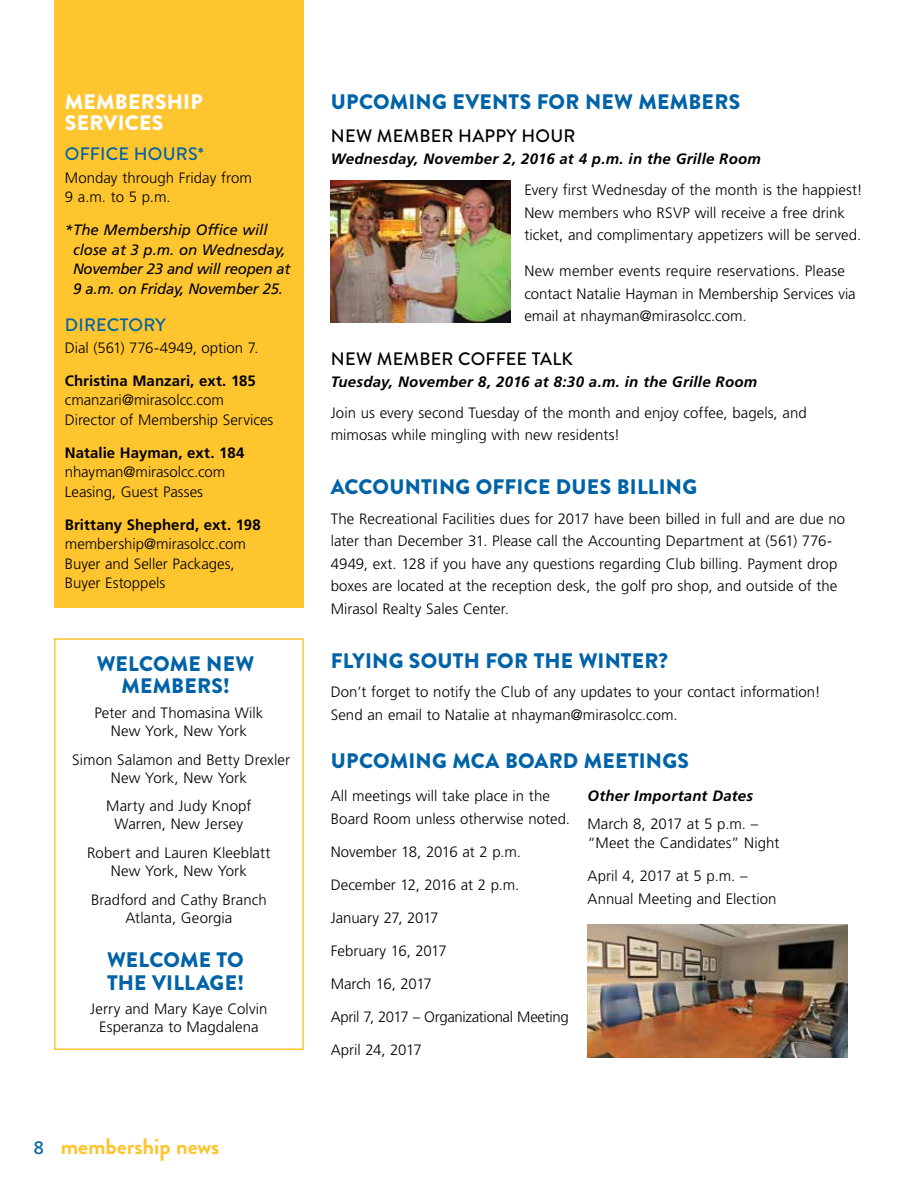
<style>
.page{position:relative;width:918px;height:1188px;background:#fff}
.page>*{position:absolute;margin:0;border:0;box-sizing:border-box;transform-origin:0 0}
.t1{font:700 22.5px "Brandon Grotesque";color:#ffc52f}
.t2{font:900 21px/22.5px "Brandon Grotesque";letter-spacing:.015em;color:#0063a7}
.t3{font:900 21px/21px "Brandon Grotesque";letter-spacing:.02em;color:#fff}
.t4{font:500 18px "Brandon Grotesque";letter-spacing:.01em;color:#000}
.t5{font:500 18px "Brandon Grotesque";letter-spacing:.015em;color:#0063a7}
.t6{font:18px "Frutiger LT Std";color:#0063a7}
.t7{font:300 15px/22.5px "Frutiger LT Std";color:#000}
.t8{font:italic 700 15px "Frutiger LT Std";letter-spacing:.015em;color:#000}
.t9{font:italic 15px/19.5px "Frutiger LT Std";letter-spacing:-.02em;color:#000}
.t10{font:700 15px "Frutiger LT Std";letter-spacing:.005em;color:#000}
.t11{font:300 15px "Frutiger LT Std";letter-spacing:-.025em;color:#000}
</style>
<div class="page">
<div style="left:54px;top:0;width:250px;height:608px;background:#ffc52f"></div>
<div style="left:54px;top:638px;width:250px;height:412px;border:2px solid #ffc52f"></div>
<img style="left:331px;top:181px;width:180px;height:142px">
<img style="left:588px;top:925px;width:259px;height:132px">
<h2 class="t3" style="left:65px;top:92px;width:129px">MEMBERSHIP<br>SERVIC</h2>
<h2 class="t3" style="left:139px;top:113px;width:24px">ES</h2>
<p class="t5" style="left:65px;top:142px;width:141px">OFFICE HOURS*</p>
<p class="t7" style="left:65px;top:168px;width:189px;line-height:19.5px">Monday through Friday from<br>9 a.m. to 5 p.m.</p>
<p class="t9" style="left:73px;top:220px;width:219px;text-indent:-8px">*The Membership Office will close at 3 p.m. on Wednesday,<br>November 23 and will reopen at<br>9 a.m. on Friday, November 25.</p>
<p class="t5" style="left:65px;top:312px;width:102px">DIRECTORY</p>
<p class="t7" style="left:65px;top:337px;width:196px">Dial (561) 776-4949, option 7.</p>
<p class="t10" style="left:65px;top:372px;width:193px">Christina Manzari, ext. 185</p>
<p class="t7" style="left:65px;top:391px;width:210px;line-height:19.5px">cmanzari@mirasolcc.com<br>Director of Membership Services</p>
<p class="t10" style="left:65px;top:444px;width:181px">Natalie Hayman, ext. 184</p>
<p class="t7" style="left:65px;top:463px;width:162px;line-height:19.5px">nhayman@mirasolcc.com<br>Leasing, Guest Passes</p>
<p class="t10" style="left:65px;top:516px;width:197px">Brittany Shepherd, ext. 198</p>
<p class="t7" style="left:65px;top:535px;width:183px;line-height:19.5px">membership@mirasolcc.com<br>Buyer and Seller Packages,<br>Buyer Estoppels</p>
<h2 class="t2" style="left:121px;top:652px;width:110px;text-indent:-25px">WELCOME NEW<br>MEMBERS!</h2>
<p class="t7" style="left:94px;top:704px;width:171px;line-height:18px;text-align:center">Peter and Thomasina Wilk<br>New York, New York</p>
<p class="t7" style="left:72px;top:751px;width:219px;line-height:18px;text-align:center">Simon Salamon and Betty Drexler<br>New York, New York</p>
<p class="t7" style="left:106px;top:797px;width:147px;line-height:18px;text-align:center">Marty and Judy Knopf<br>Warren, New Jersey</p>
<p class="t7" style="left:87px;top:844px;width:185px;line-height:18px;text-align:center">Robert and Lauren Kleeblatt<br>New York, New York</p>
<p class="t7" style="left:91px;top:891px;width:177px;line-height:18px;text-align:center">Bradford and Cathy Branch<br>Atlanta, Georgia</p>
<h2 class="t2" style="left:107px;top:949px;width:47px">WELCOM</h2>
<h2 class="t2" style="left:199px;top:949px;width:32px">E TO</h2>
<h2 class="t2" style="left:107px;top:971px;width:58px">THE VILLAG</h2>
<h2 class="t2" style="left:225px;top:971px;width:21px">E!</h2>
<p class="t7" style="left:90px;top:1000px;width:179px;line-height:18px;text-align:center">Jerry and Mary Kaye Colvin<br>Esperanza to Magdalena</p>
<p class="t6" style="left:34px;top:1137px;width:12px">8</p>
<h1 class="t1" style="left:61px;top:1131px;width:160px">membership news</h1>
<h2 class="t2" style="left:331px;top:91px;width:31px">UPCOMING</h2>
<h2 class="t2" style="left:452px;top:91px;width:54px">EVENTS</h2>
<h2 class="t2" style="left:537px;top:91px;width:15px">FOR</h2>
<h2 class="t2" style="left:585px;top:91px;width:142px">NEW MEMBERS</h2>
<p class="t4" style="left:331px;top:124px;width:100px">NEW MEMBER</p>
<p class="t4" style="left:458px;top:124px;width:27px">HAPPY</p>
<p class="t4" style="left:521px;top:124px;width:28px">HOUR</p>
<p class="t8" style="left:331px;top:150px;width:432px">Wednesday, November 2, 2016 at 4 p.m. in the Grille Room</p>
<p class="t7" style="left:524px;top:179px;width:340px">Every first Wednesday of the month is the happiest!<br>New members who RSVP will receive a free drink ticket, and complimentary appetizers will be served.</p>
<p class="t7" style="left:524px;top:260px;width:333px">New member events require reservations. Please contact Natalie Hayman in Membership Services via email at nhayman@mirasolcc.com.</p>
<p class="t4" style="left:331px;top:346px;width:100px">NEW MEMBER</p>
<p class="t4" style="left:458px;top:346px;width:25px">COFFEE</p>
<p class="t4" style="left:532px;top:346px;width:43px">TAL K</p>
<p class="t8" style="left:331px;top:373px;width:428px">Tuesday, November 8, 2016 at 8:30 a.m. in the Grille Room</p>
<p class="t7" style="left:331px;top:401px;width:478px">Join us every second Tuesday of the month and enjoy coffee, bagels, and mimosas while mingling with new residents!</p>
<h2 class="t2" style="left:331px;top:476px;width:16px">ACCO</h2>
<h2 class="t2" style="left:389px;top:476px;width:29px">UNTING</h2>
<h2 class="t2" style="left:476px;top:476px;width:14px">OFFIC</h2>
<h2 class="t2" style="left:538px;top:476px;width:91px">E DUES BILLING</h2>
<p class="t7" style="left:331px;top:507px;width:516px">The Recreational Facilities dues for 2017 have been billed in full and are due no later than December 31. Please call the Accounting Department at (561) 776- 4949, ext. 128 if you have any questions regarding Club billing. Payment drop boxes are located at the reception desk, the golf pro shop, and outside of the Mirasol Realty Sales Center.</p>
<h2 class="t2" style="left:331px;top:650px;width:48px">FLYING</h2>
<h2 class="t2" style="left:409px;top:650px;width:91px">SOUTH FOR</h2>
<h2 class="t2" style="left:534px;top:650px;width:136px">THE WINTER?</h2>
<p class="t7" style="left:331px;top:681px;width:491px">Don’t forget to notify the Club of any updates to your contact information!<br>Send an email to Natalie at nhayman@mirasolcc.com.</p>
<h2 class="t2" style="left:331px;top:750px;width:31px">UPCOMING</h2>
<h2 class="t2" style="left:452px;top:750px;width:17px">MCA</h2>
<h2 class="t2" style="left:505px;top:750px;width:16px">BOARD</h2>
<h2 class="t2" style="left:584px;top:750px;width:58px">MEETINGS</h2>
<p class="t7" style="left:331px;top:785px;width:241px">All meetings will take place in the<br>Board Room unless otherwise noted.</p>
<p class="t7" style="left:331px;top:841px;width:192px">November 18, 2016 at 2 p.m.</p>
<p class="t7" style="left:331px;top:874px;width:190px">December 12, 2016 at 2 p.m.</p>
<p class="t7" style="left:331px;top:907px;width:109px">January 27, 2017</p>
<p class="t7" style="left:331px;top:940px;width:118px">February 16, 2017</p>
<p class="t7" style="left:331px;top:973px;width:103px">March 16, 2017</p>
<p class="t11" style="left:331px;top:1008px;width:239px">April 7, 2017 – Organizational Meeting</p>
<p class="t7" style="left:331px;top:1039px;width:92px">April 24, 2017</p>
<p class="t8" style="left:588px;top:787px;width:167px">Other Important Dates</p>
<p class="t7" style="left:588px;top:814px;width:193px;line-height:19.5px">March 8, 2017 at 5 p.m. – “Meet the Candidates” Night</p>
<p class="t7" style="left:588px;top:865px;width:191px">April 4, 2017 at 5 p.m. –<br>Annual Meeting and Election</p>
</div>
